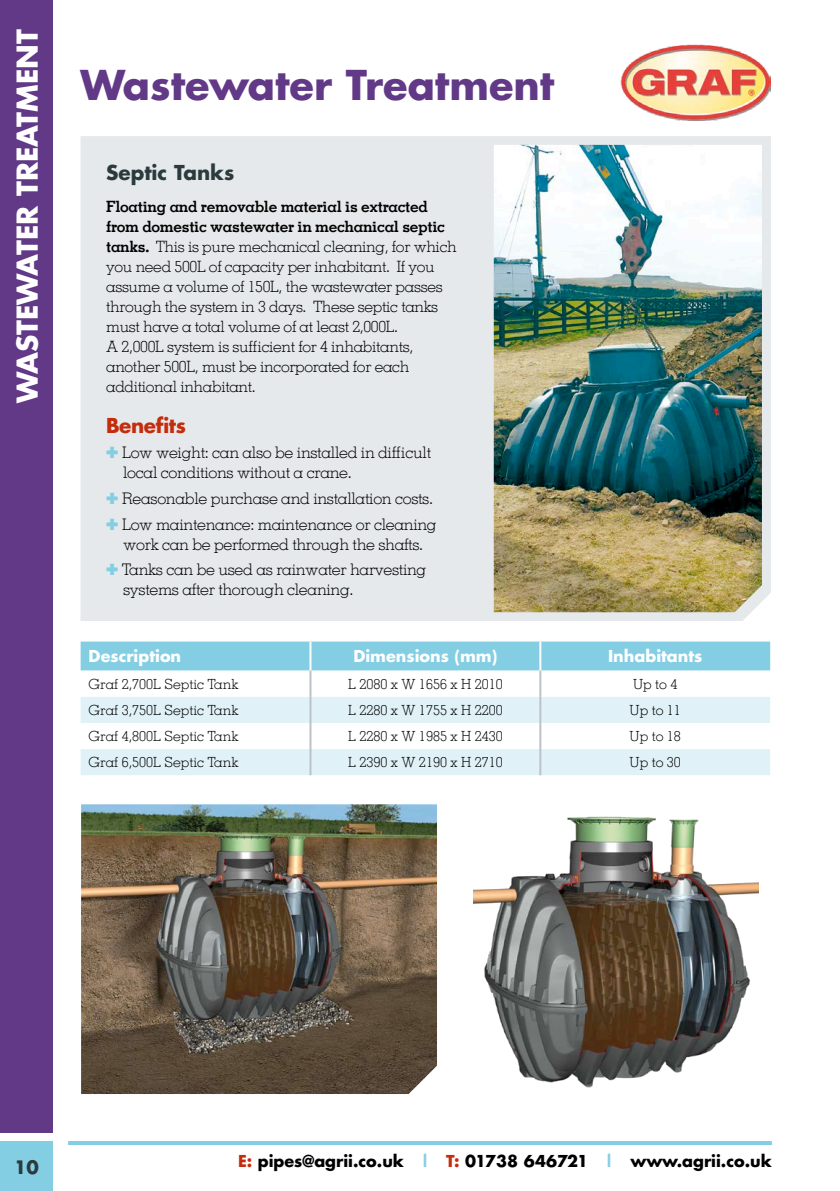
<style>
.page{position:relative;width:840px;height:1191px;background:#fff}
.page>*{position:absolute;margin:0;border:0;box-sizing:border-box;transform-origin:0 0}
.t1{font:700 40px "Futura";color:#623987}
.t2{font:700 28px "Futura";color:#fff}
.t3{font:700 20px "Futura";color:#2b3a3d}
.t4{font:700 20px "Futura";letter-spacing:-.02em;color:#c32d0d}
.t5{font:700 18px "Futura";color:#2b3a3d}
.t6{font:300 16px/25.6px "Memphis LT";letter-spacing:-.02em;color:#000}
.t7{font:700 16px "Futura";color:#000}
.t8{font:700 16px "Futura";color:#fff}
.t9{font:300 15.6px/20px "Memphis LT";letter-spacing:-.02em;color:#000}
.t10{font:300 14px "Memphis LT";color:#000}
.s1{font-weight:700}
.s2{color:#83cee3}
.s3{color:#c32d0d}
</style>
<div class="page">
<hr style="left:68px;top:1141px;width:703px;height:4px;background:#83cee3">
<div style="left:0;top:1141px;width:53px;height:50px;background:#83cee3"></div>
<div style="left:0;top:0;width:53px;height:1132px;background:#623987"></div>
<div style="left:80px;top:136px;width:690px;height:485px;background:#e6e9eb"></div>
<img style="left:493px;top:145px;width:268px;height:467px">
<img style="left:620px;top:44px;width:150px;height:76px">
<div style="left:81px;top:641px;width:688px;height:29px;background:#83cee3"></div>
<svg style="left:81px;top:697px;width:688px;height:78px;fill:#e0f2f8"></svg>
<hr style="left:309px;top:670px;width:2px;height:27px;background:#bcc2c7">
<hr style="left:539px;top:670px;width:2px;height:27px;background:#bcc2c7">
<hr style="left:309px;top:697px;width:2px;height:26px;background:#bcc2c7">
<hr style="left:539px;top:697px;width:2px;height:26px;background:#bcc2c7">
<hr style="left:309px;top:723px;width:2px;height:26px;background:#bcc2c7">
<hr style="left:539px;top:723px;width:2px;height:26px;background:#bcc2c7">
<hr style="left:309px;top:749px;width:2px;height:26px;background:#bcc2c7">
<hr style="left:539px;top:749px;width:2px;height:26px;background:#bcc2c7">
<hr style="left:309px;top:641px;width:2px;height:29px;background:#fff">
<hr style="left:539px;top:641px;width:2px;height:29px;background:#fff">
<img style="left:81px;top:804px;width:356px;height:290px">
<img style="left:473px;top:816px;width:285px;height:272px">
<h2 class="t2" style="left:8px;top:403px;width:375px;rotate:-90deg">WASTEWATER TREATMENT</h2>
<h1 class="t1" style="left:81px;top:57px;width:475px">Wastewater Treatment</h1>
<p class="t3" style="left:106px;top:159px;width:129px">Septic Tanks</p>
<p class="t9" style="left:106px;top:196px;width:352px"><span class="s1">Floating and removable material is extracted from domestic wastewater in mechanical septic tanks.</span> This is pure mechanical cleaning, for which you need 500L of capacity per inhabitant. If you assume a volume of 150L, the wastewater passes through the system in 3 days. These septic tanks must have a total volume of at least 2,000L.<br>A 2,000L system is sufficient for 4 inhabitants, another 500L, must be incorporated for each additional inhabitant.</p>
<p class="t4" style="left:106px;top:411px;width:81px">Benefits</p>
<p class="t6" style="left:123px;top:442px;width:309px;line-height:20px;text-indent:-17px"><span class="s2">✚</span> Low weight: can also be installed in difficult local conditions without a crane.</p>
<p class="t6" style="left:106px;top:485px;width:332px"><span class="s2">✚</span> Reasonable purchase and installation costs. <span class="s2">✚</span> Low maintenance: maintenance or cleaning</p>
<p class="t6" style="left:106px;top:531px;width:321px;text-align:right">work can be performed through the shafts.<br><span class="s2">✚</span> Tanks can be used as rainwater harvesting</p>
<p class="t6" style="left:123px;top:577px;width:232px">systems after thorough cleaning.</p>
<p class="t8" style="left:89px;top:645px;width:94px">Description</p>
<p class="t8" style="left:353px;top:645px;width:145px">Dimensions (mm)</p>
<p class="t8" style="left:607px;top:645px;width:96px">Inhabitants</p>
<p class="t10" style="left:89px;top:675px;width:151px">Graf 2,700L Septic Tank</p>
<p class="t10" style="left:348px;top:675px;width:156px">L 2080 x W 1656 x H 2010</p>
<p class="t10" style="left:632px;top:675px;width:46px">Up to 4</p>
<p class="t10" style="left:89px;top:701px;width:151px">Graf 3,750L Septic Tank</p>
<p class="t10" style="left:348px;top:701px;width:156px">L 2280 x W 1755 x H 2200</p>
<p class="t10" style="left:629px;top:701px;width:53px">Up to 11</p>
<p class="t10" style="left:89px;top:727px;width:151px">Graf 4,800L Septic Tank</p>
<p class="t10" style="left:348px;top:727px;width:156px">L 2280 x W 1985 x H 2430</p>
<p class="t10" style="left:629px;top:727px;width:53px">Up to 18</p>
<p class="t10" style="left:89px;top:753px;width:151px">Graf 6,500L Septic Tank</p>
<p class="t10" style="left:348px;top:753px;width:156px">L 2390 x W 2190 x H 2710</p>
<p class="t10" style="left:629px;top:753px;width:53px">Up to 30</p>
<p class="t5" style="left:14px;top:1154px;width:26px">10</p>
<p class="t7" style="left:238px;top:1150px;width:535px"><span class="s3">E:</span> pipes@agrii.co.uk <span class="s2">|</span> <span class="s3">T:</span> 01738 646721 <span class="s2">|</span> www.agrii.co.uk</p>
</div>
